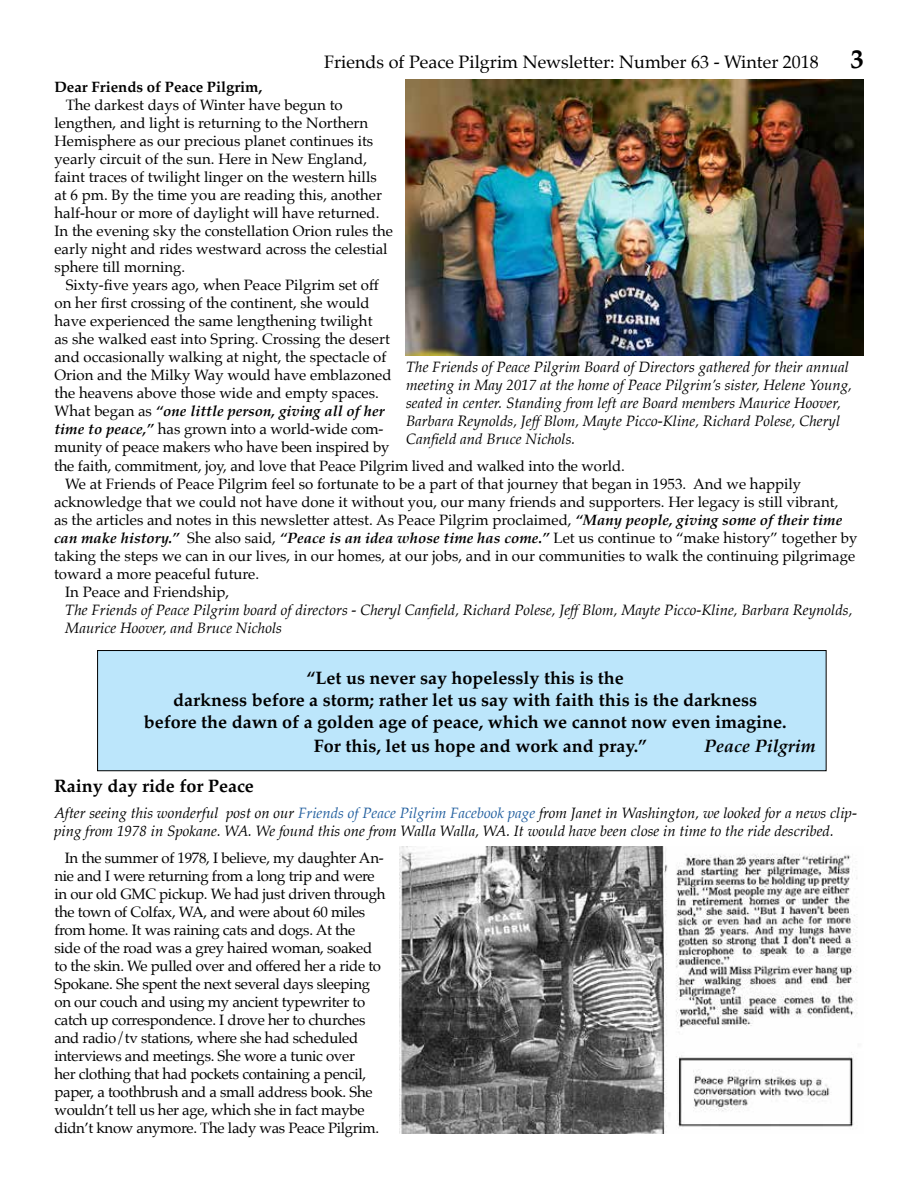
<style>
.page{position:relative;width:918px;height:1188px;background:#fff}
.page>*{position:absolute;margin:0;border:0;box-sizing:border-box;transform-origin:0 0}
.t1{font:700 18px/21.6px "Palatino";color:#000;text-align:center}
.t2{font:18px "Palatino";color:#000}
.t3{font:italic 700 18px "Palatino";color:#000}
.t4{font:15px/18px "Palatino";color:#000}
.t5{font:15px/18px "Palatino";letter-spacing:-.02em;color:#000}
.t6{font:italic 15px/18px "Palatino";color:#000}
.t7{font:700 15px "Palatino";color:#000}
.s1{font-weight:700;font-size:27px}
.s2{font-weight:700;font-style:italic}
.s3{color:#215e9e}
</style>
<div class="page">
<div style="left:98px;top:651px;width:728px;height:120px;background:#bce6fb"></div>
<div style="left:97px;top:650px;width:730px;height:121px;border:1px solid #000"></div>
<img style="left:405px;top:79px;width:459px;height:277px">
<img style="left:400px;top:847px;width:458px;height:287px">
<p class="t2" style="left:324px;top:46px;width:541px">Friends of Peace Pilgrim Newsletter: Number 63 - Winter 2018 <span class="s1">3</span></p>
<p class="t7" style="left:54px;top:74px;width:209px">Dear Friends of Peace Pilgrim,</p>
<p class="t4" style="left:54px;top:96px;width:340px;text-indent:11px">The darkest days of Winter have begun to lengthen, and light is returning to the Northern Hemisphere as our precious planet continues its yearly circuit of the sun. Here in New England, faint traces of twilight linger on the western hills<br>at 6 pm. By the time you are reading this, another half-hour or more of daylight will have returned.<br>In the evening sky the constellation Orion rules the early night and rides westward across the celestial sphere till morning.</p>
<p class="t4" style="left:54px;top:276px;width:339px;text-indent:11px">Sixty-five years ago, when Peace Pilgrim set off on her first crossing of the continent, she would have experienced the same lengthening twilight<br>as she walked east into Spring. Crossing the desert and occasionally walking at night, the spectacle of Orion and the Milky Way would have emblazoned the heavens above those wide and empty spaces.<br>What began as <span class="s2">“one little person, giving all of her time to peace,”</span> has grown into a world-wide com&shy;munity of peace makers who have been inspired by</p>
<p class="t6" style="left:406px;top:357px;width:447px">The Friends of Peace Pilgrim Board of Directors gathered for their annual meeting in May 2017 at the home of Peace Pilgrim’s sister, Helene Young, seated in center. Standing from left are Board members Maurice Hoover, Barbara Reynolds, Jeff Blom, Mayte Picco-Kline, Richard Polese, Cheryl Canfield and Bruce Nichols.</p>
<p class="t4" style="left:54px;top:456px;width:572px">the faith, commitment, joy, and love that Peace Pilgrim lived and walked into the world.</p>
<p class="t4" style="left:65px;top:474px;width:738px">We at Friends of Peace Pilgrim feel so fortunate to be a part of that journey that began in 1953. And we happily</p>
<p class="t4" style="left:54px;top:492px;width:786px">acknowledge that we could not have done it without you, our many friends and supporters. Her legacy is still vibrant,</p>
<p class="t4" style="left:54px;top:510px;width:790px">as the articles and notes in this newsletter attest. As Peace Pilgrim proclaimed, <span class="s2">“Many people, giving some of their time</span></p>
<p class="t4" style="left:54px;top:528px;width:805px"><span class="s2">can make history.”</span> She also said, <span class="s2">“Peace is an idea whose time has come.”</span> Let us continue to “make history” together by</p>
<p class="t4" style="left:54px;top:546px;width:803px">taking the steps we can in our lives, in our homes, at our jobs, and in our communities to walk the continuing pilgrimage</p>
<p class="t4" style="left:54px;top:564px;width:207px">toward a more peaceful future.</p>
<p class="t4" style="left:65px;top:582px;width:165px">In Peace and Friendship,</p>
<p class="t6" style="left:65px;top:600px;width:789px">The Friends of Peace Pilgrim board of directors - Cheryl Canfield, Richard Polese, Jeff Blom, Mayte Picco-Kline, Barbara Reynolds,<br>Maurice Hoover, and Bruce Nichols</p>
<p class="t1" style="left:144px;top:667px;width:644px">“Let us never say hopelessly this is the<br>darkness before a storm; rather let us say with faith this is the darkness<br>before the dawn of a golden age of peace, which we cannot now even imagine.</p>
<p class="t1" style="left:314px;top:734px;width:335px">For this, let us hope and work and pray.”</p>
<p class="t3" style="left:704px;top:731px;width:113px">Peace Pilgrim</p>
<p class="t1" style="left:54px;top:775px;width:201px">Rainy day ride for Peace</p>
<p class="t6" style="left:54px;top:803px;width:805px">After seeing this wonderful post on our <span class="s3">Friends of Peace Pilgrim Facebook page</span> from Janet in Washington, we looked for a news clip&shy;ping from 1978 in Spokane. WA. We found this one from Walla Walla, WA. It would have been close in time to the ride described.</p>
<p class="t5" style="left:54px;top:849px;width:333px;text-indent:10px">In the summer of 1978, I believe, my daughter An&shy;nie and I were returning from a long trip and were in our old GMC pickup. We had just driven through the town of Colfax, WA, and were about 60 miles from home. It was raining cats and dogs. At the<br>side of the road was a grey haired woman, soaked to the skin. We pulled over and offered her a ride to Spokane. She spent the next several days sleeping on our couch and using my ancient typewriter to catch up correspondence. I drove her to churches and radio/tv stations, where she had scheduled interviews and meetings. She wore a tunic over<br>her clothing that had pockets containing a pencil, paper, a toothbrush and a small address book. She wouldn’t tell us her age, which she in fact maybe didn’t know anymore. The lady was Peace Pilgrim.</p>
</div>
